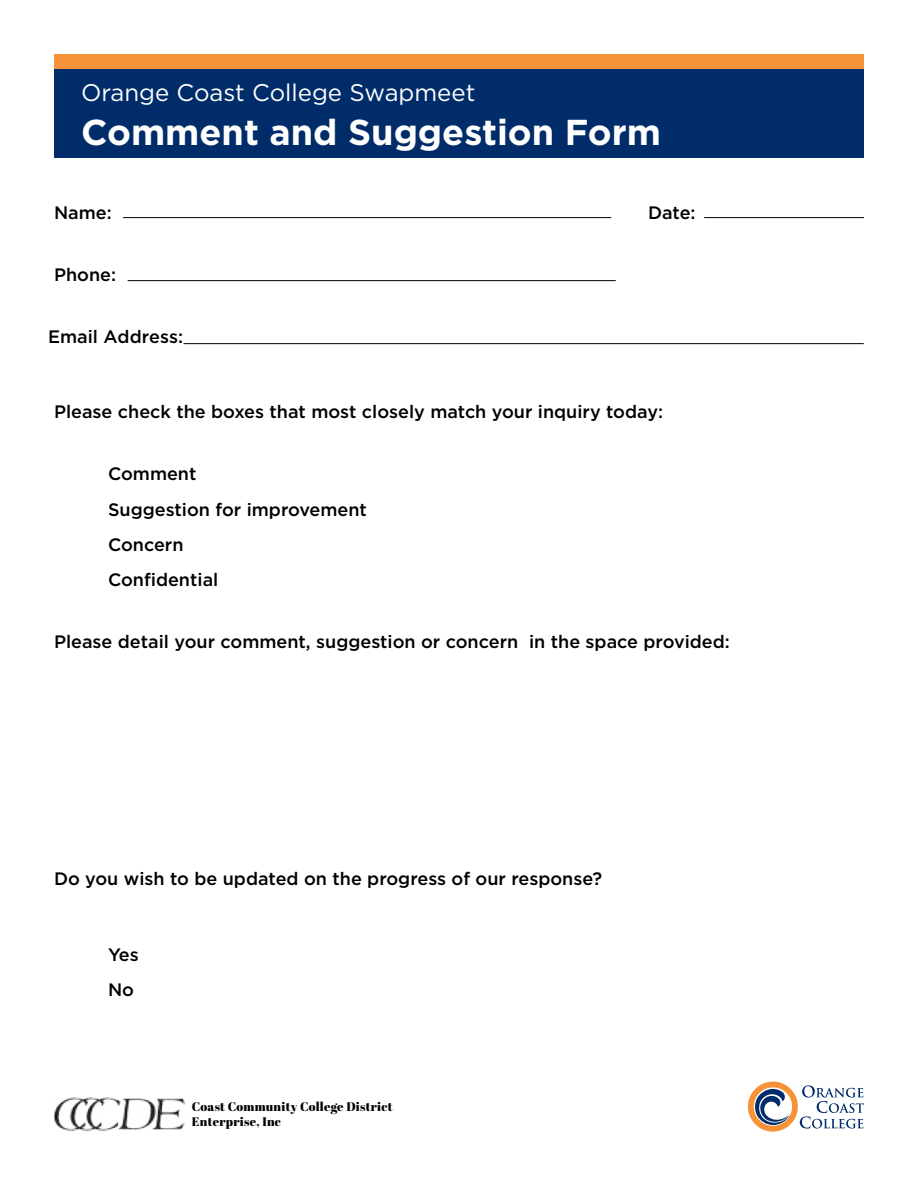
<style>
.page{position:relative;width:918px;height:1188px;background:#fff}
.page>*{position:absolute;margin:0;border:0;box-sizing:border-box;transform-origin:0 0}
.t1{font:700 36px "Gotham";color:#fff}
.t2{font:24px "Gotham";color:#fff}
.t3{font:500 18px "Gotham";color:#000}
.t4{font:12.45px/14.9px "Abril Fatface";letter-spacing:.02em;color:#000}
.s1{font-family:"Gotham Rounded"}
</style>
<div class="page">
<hr style="left:184px;top:343px;width:680px;height:1px;background:#000">
<hr style="left:128px;top:280px;width:488px;height:1px;background:#000">
<hr style="left:704px;top:217px;width:160px;height:1px;background:#000">
<hr style="left:123px;top:217px;width:488px;height:1px;background:#000">
<div style="left:54px;top:54px;width:810px;height:15px;background:#f79239"></div>
<div style="left:54px;top:69px;width:810px;height:89px;background:#002d6a"></div>
<img style="left:54px;top:1097px;width:130px;height:34px">
<svg style="left:747px;top:1081px;width:117px;height:51px"></svg>
<p class="t2" style="left:81px;top:78px;width:396px">Orange Coast College Swapmeet</p>
<h1 class="t1" style="left:81px;top:108px;width:582px">Comment and Suggestion Form</h1>
<p class="t3" style="left:54px;top:200px;width:59px">Name:</p>
<p class="t3" style="left:648px;top:200px;width:49px">Date:</p>
<p class="t3" style="left:54px;top:262px;width:64px">Phone:</p>
<p class="t3" style="left:48px;top:325px;width:137px">Email Ad<span class="s1">d</span>ress:</p>
<p class="t3" style="left:54px;top:400px;width:611px">Please check the boxes that most closely match your inquiry today:</p>
<p class="t3" style="left:108px;top:462px;width:90px">Comment</p>
<p class="t3" style="left:108px;top:497px;width:260px">Suggestion for improvement</p>
<p class="t3" style="left:108px;top:532px;width:77px">Concern</p>
<p class="t3" style="left:108px;top:568px;width:112px">Confidential</p>
<p class="t3" style="left:54px;top:630px;width:677px">Please detail your comment, suggestion or concern in the space provided:</p>
<p class="t3" style="left:54px;top:867px;width:550px">Do you wish to be updated on the progress of our response?</p>
<p class="t3" style="left:108px;top:943px;width:32px">Yes</p>
<p class="t3" style="left:108px;top:978px;width:28px">No</p>
<p class="t4" style="left:192px;top:1098px;width:202px">Coast Community College District<br>Enterprise, Inc</p>
</div>
